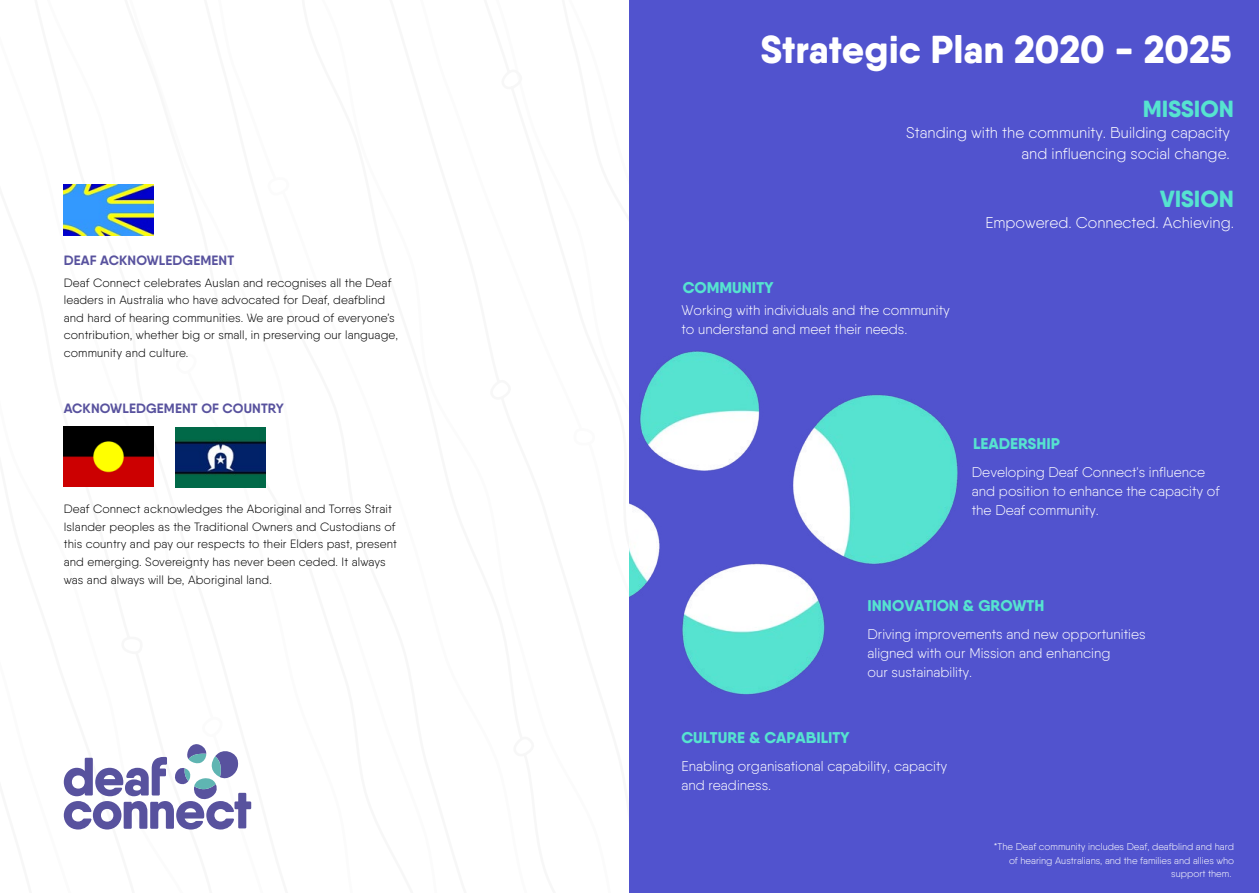
<style>
.page{position:relative;width:1259px;height:893px;background:#fff}
.page>*{position:absolute;margin:0;border:0;box-sizing:border-box;transform-origin:0 0}
.t1{font:800 38.85px "Qanelas Soft";color:#fff}
.t2{font:800 23.4px "Qanelas Soft";color:#56e3d0}
.t3{font:300 15.6px/21.6px "Qanelas Soft";color:#fff;text-align:right}
.t4{font:800 15.6px "Qanelas Soft";color:#56e3d0}
.t5{font:300 13.95px/19.2px "Qanelas Soft";color:#fff}
.t6{font:700 13.5px "Qanelas Soft";letter-spacing:.01em;color:#58529e}
.t7{font:300 12px/17.5px "Qanelas Soft";letter-spacing:.01em;color:#000}
.t8{font:300 9.75px/13.5px "Qanelas Soft";color:#fff;text-align:right}
</style>
<div class="page">
<div style="left:629px;top:0;width:630px;height:893px;background:#5153ce"></div>
<img style="left:629px;top:351px;width:329px;height:344px">
<img style="left:176px;top:427px;width:89px;height:60px">
<img style="left:64px;top:427px;width:89px;height:60px">
<svg style="left:64px;top:744px;width:187px;height:85px"></svg>
<img style="left:64px;top:185px;width:89px;height:51px">
<p class="t6" style="left:64px;top:252px;width:172px">DEAF ACKNOWLEDGEMENT</p>
<p class="t7" style="left:64px;top:274px;width:336px">Deaf Connect celebrates Auslan and recognises all the Deaf leaders in Australia who have advocated for Deaf, deafblind and hard of hearing communities. We are proud of everyone’s contribution, whether big or small, in preserving our language, community and culture.</p>
<p class="t6" style="left:64px;top:400px;width:222px">ACKNOWLEDGEMENT OF COUNTRY</p>
<p class="t7" style="left:64px;top:500px;width:335px">Deaf Connect acknowledges the Aboriginal and Torres Strait Islander peoples as the Traditional Owners and Custodians of this country and pay our respects to their Elders past, present and emerging. Sovereignty has never been ceded. It always was and always will be, Aboriginal land.</p>
<h1 class="t1" style="left:761px;top:25px;width:472px">Strategic Plan 2020 - 2025</h1>
<h2 class="t2" style="left:1142px;top:94px;width:93px">MISSION</h2>
<h3 class="t3" style="left:906px;top:121px;width:325px">Standing with the community. Building capacity and influencing social change.</h3>
<h2 class="t2" style="left:1159px;top:184px;width:76px">VISION</h2>
<h3 class="t3" style="left:985px;top:211px;width:250px">Empowered. Connected. Achieving.</h3>
<h3 class="t4" style="left:683px;top:278px;width:92px">COMMUNITY</h3>
<p class="t5" style="left:681px;top:300px;width:270px">Working with individuals and the community to understand and meet their needs.</p>
<h3 class="t4" style="left:973px;top:434px;width:88px">LEADERSHIP</h3>
<p class="t5" style="left:972px;top:462px;width:249px">Developing Deaf Connect's influence and position to enhance the capacity of the Deaf community.</p>
<h3 class="t4" style="left:867px;top:595px;width:178px">INNOVATION &amp; GROWTH</h3>
<p class="t5" style="left:867px;top:624px;width:279px">Driving improvements and new opportunities aligned with our Mission and enhancing<br>our sustainability.</p>
<h3 class="t4" style="left:681px;top:727px;width:170px">CULTURE &amp; CAPABILITY</h3>
<p class="t5" style="left:681px;top:756px;width:267px">Enabling organisational capability, capacity and readiness.</p>
<p class="t8" style="left:993px;top:840px;width:242px">*The Deaf community includes Deaf, deafblind and hard of hearing Australians, and the families and allies who support them.</p>
</div>
